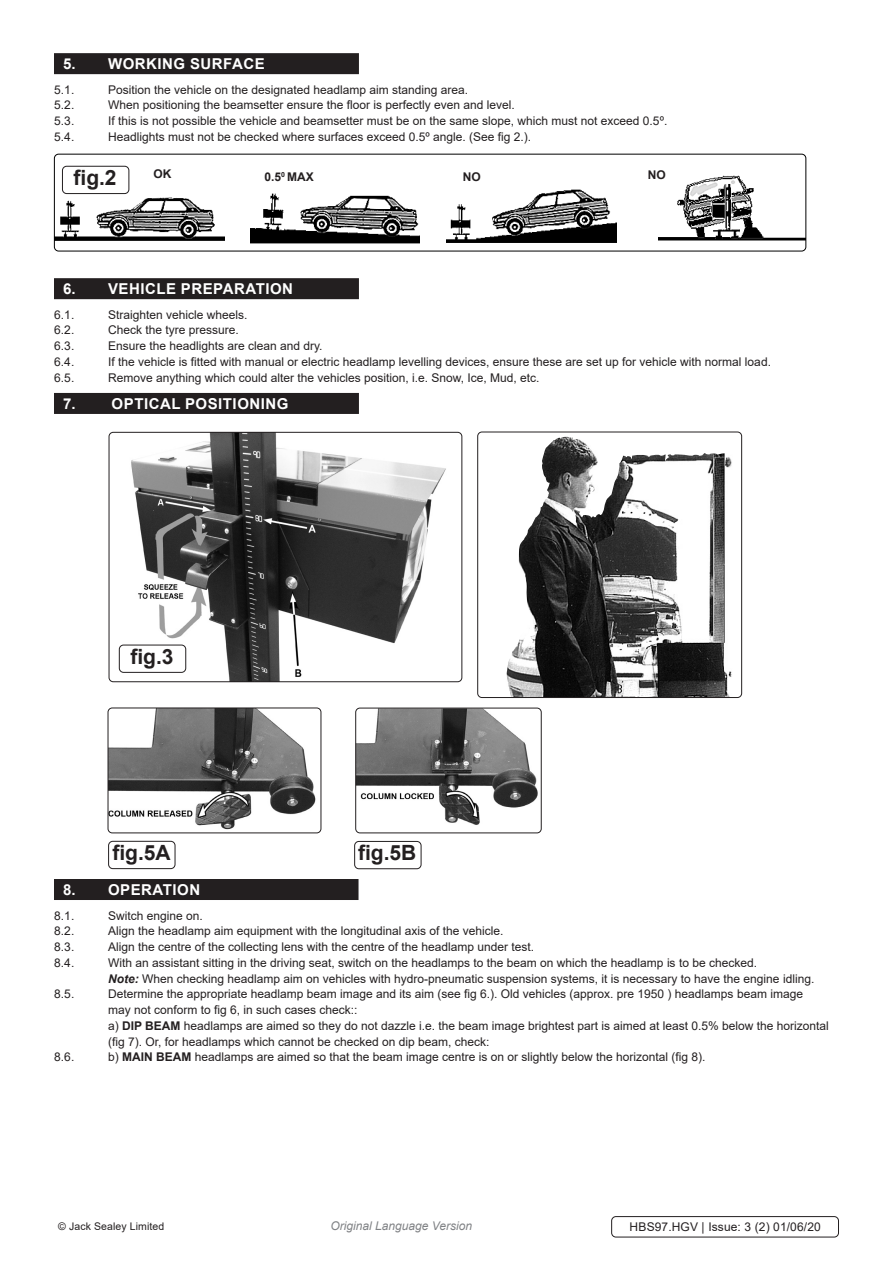
<style>
.page{position:relative;width:893px;height:1263px;background:#fff}
.page>*{position:absolute;margin:0;border:0;box-sizing:border-box;transform-origin:0 0}
.t1{font:700 21px "Arial";color:#231f20}
.t2{font:700 15px "Arial";letter-spacing:.035em;color:#fff}
.Body{font:12px/15.8px "Arial";color:#231f20}
.Body__Footer{font:12px "Arial";letter-spacing:.01em;color:#231f20}
.t3{font:italic 12px "Arial";color:#808285}
.t4{font:700 12px "Arial";color:#231f20}
.Body__Justified__7pt{font:10.5px "Arial";letter-spacing:.01em;color:#231f20}
.s1{font-weight:400;font-size:12px;color:#231f20}
.s2{font-weight:700;font-style:italic}
.s3{font-weight:700}
</style>
<div class="page">
<div style="left:54px;top:53px;width:305px;height:21px;background:#231f20"></div>
<div style="left:54px;top:278px;width:305px;height:21px;background:#231f20"></div>
<div style="left:54px;top:393px;width:305px;height:21px;background:#231f20"></div>
<div style="left:54px;top:879px;width:304px;height:21px;background:#231f20"></div>
<img style="left:447px;top:189px;width:169px;height:54px">
<img style="left:56px;top:192px;width:168px;height:49px">
<img style="left:250px;top:193px;width:169px;height:51px">
<img style="left:659px;top:175px;width:145px;height:66px">
<img style="left:127px;top:434px;width:319px;height:246px">
<div style="left:109px;top:432px;width:353px;height:250px;border:1px solid #231f20;border-radius:4px"></div>
<img style="left:506px;top:438px;width:226px;height:258px">
<div style="left:477px;top:432px;width:265px;height:266px;border:1px solid #231f20;border-radius:4px"></div>
<div style="left:461px;top:170px;width:41px;height:24px;background:#fff"></div>
<div style="left:646px;top:168px;width:25px;height:20px;background:#fff"></div>
<div style="left:62px;top:166px;width:67px;height:28px;border:1px solid #231f20;border-radius:4px"></div>
<div style="left:54px;top:154px;width:752px;height:97px;border:1px solid #000;border-radius:4px"></div>
<div style="left:119px;top:645px;width:67px;height:27px;background:#fff;border-radius:4px"></div>
<div style="left:119px;top:645px;width:67px;height:28px;border:1px solid #231f20;border-radius:4px"></div>
<div style="left:108px;top:841px;width:67px;height:28px;border:1px solid #231f20;border-radius:4px"></div>
<div style="left:354px;top:841px;width:67px;height:28px;border:1px solid #231f20;border-radius:4px"></div>
<img style="left:356px;top:708px;width:185px;height:117px">
<div style="left:355px;top:708px;width:187px;height:125px;border:1px solid #231f20;border-radius:4px"></div>
<img style="left:108px;top:708px;width:208px;height:125px">
<div style="left:108px;top:708px;width:213px;height:125px;border:1px solid #231f20;border-radius:4px"></div>
<div style="left:611px;top:1216px;width:228px;height:21px;border:1px solid #231f20;border-radius:4px"></div>
<p class="t2" style="left:63px;top:53px;width:203px">5. WORKING SURFACE</p>
<p class="Body" style="left:54px;top:81px;width:22px">5.1.</p>
<p class="Body" style="left:108px;top:81px;width:362px">Position the vehicle on the designated headlamp aim standing area.</p>
<p class="Body" style="left:54px;top:97px;width:22px">5.2.</p>
<p class="Body" style="left:108px;top:97px;width:408px">When positioning the beamsetter ensure the floor is perfectly even and level.</p>
<p class="Body" style="left:54px;top:113px;width:22px">5.3.</p>
<p class="Body" style="left:108px;top:113px;width:561px">If this is not possible the vehicle and beamsetter must be on the same slope, which must not exceed 0.5º.</p>
<p class="Body" style="left:54px;top:129px;width:22px">5.4.</p>
<p class="Body" style="left:108px;top:129px;width:425px">Headlights must not be checked where surfaces exceed 0.5º angle. (See fig 2.).</p>
<p class="t1" style="left:73px;top:163px;width:45px">fig.2</p>
<p class="t4" style="left:153px;top:165px;width:19px">OK</p>
<p class="t4" style="left:264px;top:168px;width:51px">0.5<sup>0</sup> MAX</p>
<p class="t4" style="left:463px;top:168px;width:19px">NO</p>
<p class="t4" style="left:648px;top:166px;width:19px">NO</p>
<p class="t2" style="left:63px;top:278px;width:232px">6. VEHICLE PREPARATION</p>
<p class="Body" style="left:54px;top:306px;width:22px">6.1.</p>
<p class="Body" style="left:108px;top:306px;width:141px">Straighten vehicle wheels.</p>
<p class="Body" style="left:54px;top:322px;width:22px">6.2.</p>
<p class="Body" style="left:108px;top:322px;width:132px">Check the tyre pressure.</p>
<p class="Body" style="left:54px;top:338px;width:22px">6.3.</p>
<p class="Body" style="left:108px;top:338px;width:216px">Ensure the headlights are clean and dry.</p>
<p class="Body" style="left:54px;top:354px;width:22px">6.4.</p>
<p class="Body" style="left:108px;top:354px;width:664px">If the vehicle is fitted with manual or electric headlamp levelling devices, ensure these are set up for vehicle with normal load.</p>
<p class="Body" style="left:54px;top:369px;width:22px">6.5.</p>
<p class="Body" style="left:108px;top:369px;width:433px">Remove anything which could alter the vehicles position, i.e. Snow, Ice, Mud, etc.</p>
<p class="t2" style="left:63px;top:393px;width:227px">7. <span class="s1">a</span> OPTICAL POSITIONING</p>
<p class="t1" style="left:130px;top:641px;width:45px">fig.3</p>
<p class="t1" style="left:112px;top:838px;width:60px">fig.5A</p>
<p class="t1" style="left:358px;top:838px;width:60px">fig.5B</p>
<p class="t2" style="left:63px;top:879px;width:139px">8. OPERATION</p>
<p class="Body" style="left:54px;top:907px;width:22px">8.1.</p>
<p class="Body" style="left:108px;top:907px;width:96px">Switch engine on.</p>
<p class="Body" style="left:54px;top:923px;width:22px">8.2.</p>
<p class="Body" style="left:108px;top:923px;width:397px">Align the headlamp aim equipment with the longitudinal axis of the vehicle.</p>
<p class="Body" style="left:54px;top:939px;width:22px">8.3.</p>
<p class="Body" style="left:108px;top:939px;width:428px">Align the centre of the collecting lens with the centre of the headlamp under test.</p>
<p class="Body" style="left:54px;top:954px;width:22px">8.4.</p>
<p class="Body" style="left:108px;top:954px;width:650px">With an assistant sitting in the driving seat, switch on the headlamps to the beam on which the headlamp is to be checked.</p>
<p class="Body" style="left:108px;top:970px;width:708px"><span class="s2">Note:</span> When checking headlamp aim on vehicles with hydro-pneumatic suspension systems, it is necessary to have the engine idling.</p>
<p class="Body" style="left:54px;top:986px;width:22px">8.5.</p>
<p class="Body" style="left:108px;top:986px;width:696px">Determine the appropriate headlamp beam image and its aim (see fig 6.). Old vehicles (approx. pre 1950 ) headlamps beam image</p>
<p class="Body" style="left:108px;top:1002px;width:251px">may not conform to fig 6, in such cases check::</p>
<p class="Body" style="left:108px;top:1017px;width:722px">a) <span class="s3">DIP BEAM</span> headlamps are aimed so they do not dazzle i.e. the beam image brightest part is aimed at least 0.5% below the horizontal (fig 7). Or, for headlamps which cannot be checked on dip beam, check:</p>
<p class="Body" style="left:54px;top:1049px;width:22px">8.6.</p>
<p class="Body" style="left:108px;top:1049px;width:599px">b) <span class="s3">MAIN BEAM</span> headlamps are aimed so that the beam image centre is on or slightly below the horizontal (fig 8).</p>
<p class="Body__Justified__7pt" style="left:58px;top:1219px;width:108px">© Jack Sealey Limited</p>
<p class="t3" style="left:330px;top:1218px;width:143px">Original Language Version</p>
<p class="Body__Footer" style="left:629px;top:1219px;width:193px">HBS97.HGV | Issue: 3 (2) 01/06/20</p>
</div>
